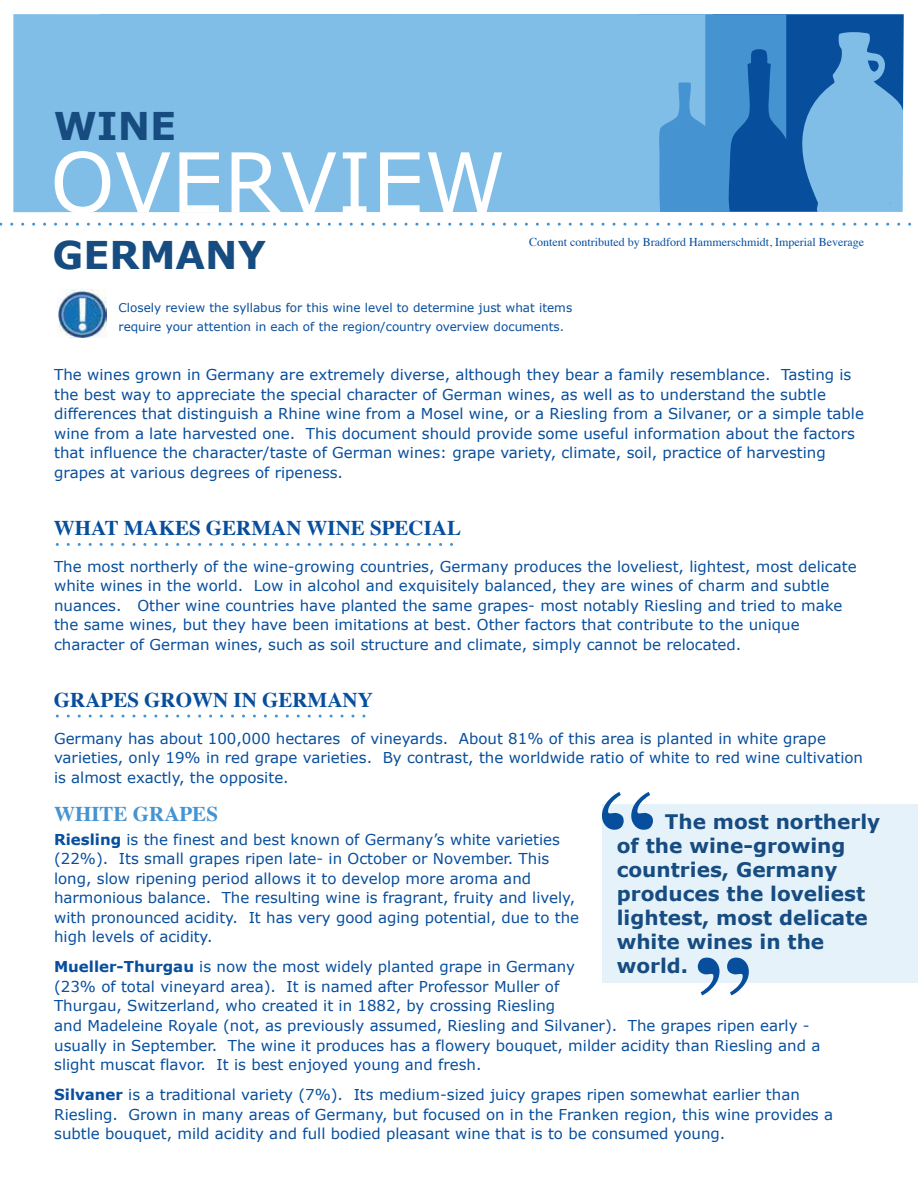
<style>
.page{position:relative;width:918px;height:1188px;background:#fff}
.page>*{position:absolute;margin:0;border:0;box-sizing:border-box;transform-origin:0 0}
.t1{font:82.5px "Verdana";color:#fff}
.t2{font:700 38.25px "Verdana";color:#174c81}
.t3{font:700 21px "Times";color:#074e9d}
.t4{font:700 21px "Times";color:#4593d0}
.t5{font:700 20.1px/24px "Verdana";color:#174c81}
.t6{font:15px/19.5px "Verdana";color:#074e9d}
.t7{font:12px/19.5px "Verdana";color:#074e9d}
.t8{font:12px "Times";color:#074e9d}
.s1{font-weight:700}
</style>
<div class="page">
<svg style="left:705px;top:14px;width:199px;height:198px;background:#4186c3"></svg>
<div style="left:13px;top:14px;width:692px;height:198px;background:#80bee8"></div>
<svg style="left:0;top:223px;width:912px;height:3px"></svg>
<svg style="left:57px;top:543px;width:396px;height:3px"></svg>
<svg style="left:57px;top:715px;width:309px;height:3px"></svg>
<div style="left:602px;top:804px;width:316px;height:179px;background:#e6f2fa"></div>
<svg style="left:602px;top:792px;width:51px;height:38px"></svg>
<svg style="left:698px;top:958px;width:51px;height:37px"></svg>
<img style="left:57px;top:290px;width:49px;height:48px">
<h2 class="t2" style="left:54px;top:101px;width:124px">WINE</h2>
<h1 class="t1" style="left:50px;top:130px;width:457px">OVERVIEW</h1>
<h2 class="t2" style="left:52px;top:230px;width:215px">GERMANY</h2>
<p class="t8" style="left:529px;top:231px;width:336px">Content contributed by Bradford Hammerschmidt, Imperial Beverage</p>
<p class="t7" style="left:119px;top:298px;width:455px">Closely review the syllabus for this wine level to determine just what items require your attention in each of the region/country overview documents.</p>
<p class="t6" style="left:54px;top:365px;width:811px">The wines grown in Germany are extremely diverse, although they bear a family resemblance. Tasting is the best way to appreciate the special character of German wines, as well as to understand the subtle differences that distinguish a Rhine wine from a Mosel wine, or a Riesling from a Silvaner, or a simple table wine from a late harvested one. This document should provide some useful information about the factors that influence the character/taste of German wines: grape variety, climate, soil, practice of harvesting grapes at various degrees of ripeness.</p>
<h3 class="t3" style="left:54px;top:508px;width:409px">WHAT MAKES GERMAN WINE SPECIAL</h3>
<p class="t6" style="left:54px;top:557px;width:804px">The most northerly of the wine-growing countries, Germany produces the loveliest, lightest, most delicate white wines in the world. Low in alcohol and exquisitely balanced, they are wines of charm and subtle nuances. Other wine countries have planted the same grapes- most notably Riesling and tried to make the same wines, but they have been imitations at best. Other factors that contribute to the unique character of German wines, such as soil structure and climate, simply cannot be relocated.</p>
<h3 class="t3" style="left:54px;top:680px;width:321px">GRAPES GROWN IN GERMANY</h3>
<p class="t6" style="left:54px;top:729px;width:810px">Germany has about 100,000 hectares of vineyards. About 81% of this area is planted in white grape varieties, only 19% in red grape varieties. By contrast, the worldwide ratio of white to red wine cultivation is almost exactly, the opposite.</p>
<h3 class="t4" style="left:54px;top:793px;width:165px">WHITE GRAPES</h3>
<p class="t6" style="left:54px;top:830px;width:527px"><span class="s1">Riesling</span> is the finest and best known of Germany’s white varieties (22%). Its small grapes ripen late- in October or November. This long, slow ripening period allows it to develop more aroma and harmonious balance. The resulting wine is fragrant, fruity and lively, with pronounced acidity. It has very good aging potential, due to the high levels of acidity.</p>
<p class="t6" style="left:54px;top:957px;width:522px"><span class="s1">Mueller-Thurgau</span> is now the most widely planted grape in Germany (23% of total vineyard area). It is named after Professor Muller of<br>Thurgau, Switzerland, who created it in 1882, by crossing Riesling</p>
<h3 class="t5" style="left:617px;top:810px;width:265px;text-indent:48px">The most northerly of the wine-growing countries, Germany produces the loveliest lightest, most delicate white wines in the world.</h3>
<p class="t6" style="left:54px;top:1016px;width:768px">and Madeleine Royale (not, as previously assumed, Riesling and Silvaner). The grapes ripen early - usually in September. The wine it produces has a flowery bouquet, milder acidity than Riesling and a slight muscat flavor. It is best enjoyed young and fresh.</p>
<p class="t6" style="left:54px;top:1085px;width:780px"><span class="s1">Silvaner</span> is a traditional variety (7%). Its medium-sized juicy grapes ripen somewhat earlier than<br>Riesling. Grown in many areas of Germany, but focused on in the Franken region, this wine provides a subtle bouquet, mild acidity and full bodied pleasant wine that is to be consumed young.</p>
</div>
